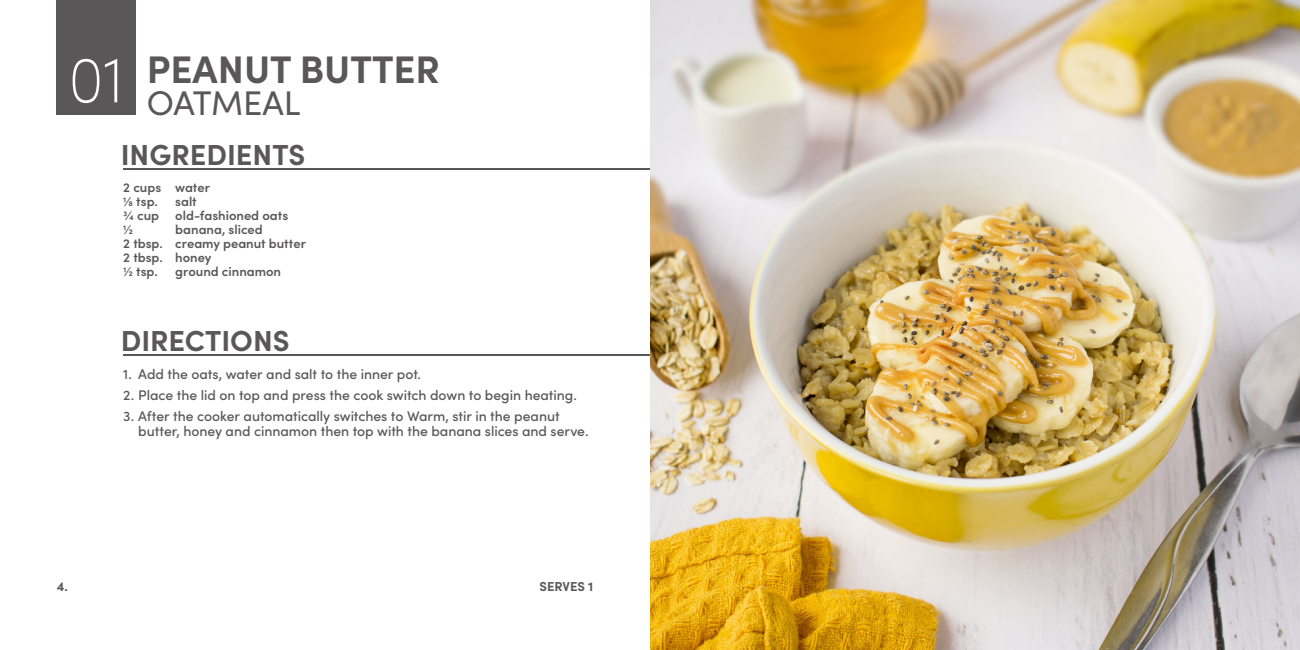
<style>
.page{position:relative;width:1300px;height:650px;background:#fff}
.page>*{position:absolute;margin:0;border:0;box-sizing:border-box;transform-origin:0 0}
.t1{font:200 64.9px "Sofia Pro";color:#fff;scale:.89 1}
.t2{font:700 38.5px "Sofia Pro";color:#595757}
.t3{font:34.2px "Sofia Pro";letter-spacing:-.005em;color:#595757}
.t4{font:700 29px "Sofia Pro";color:#595757}
.t5{font:500 14px/15px "Sofia Pro";letter-spacing:-.005em;color:#595757}
.t6{font:600 13px/14px "Sofia Pro";color:#595757}
.t7{font:700 13px "Sofia Pro";color:#595757}
</style>
<div class="page">
<hr style="left:123px;top:168px;width:528px;height:2px;background:#595757">
<div style="left:57px;top:0;width:79px;height:115px;background:#595757"></div>
<hr style="left:123px;top:354px;width:528px;height:2px;background:#595757">
<img style="left:651px;top:0;width:649px;height:650px">
<h1 class="t1" style="left:69px;top:33px;width:64px">01</h1>
<h2 class="t2" style="left:147px;top:40px;width:295px">PEANUT BUTTER</h2>
<h3 class="t3" style="left:147px;top:78px;width:156px">OATMEAL</h3>
<h3 class="t4" style="left:121px;top:132px;width:186px">INGREDIENTS</h3>
<p class="t6" style="left:123px;top:179px;width:88px">2 cups water<br>1/8 tsp.</p>
<p class="t6" style="left:123px;top:193px;width:166px;text-indent:52px">salt<br>¾ cup old-fashioned oats<br>1/2</p>
<p class="t6" style="left:123px;top:221px;width:184px;text-indent:52px">banana, sliced<br>2 tbsp. creamy peanut butter<br>2 tbsp. honey<br>½ tsp.</p>
<p class="t6" style="left:175px;top:263px;width:107px">ground cinnamon</p>
<h3 class="t4" style="left:121px;top:319px;width:170px">DIRECTIONS</h3>
<p class="t5" style="left:123px;top:365px;width:299px">1. Add the oats, water and salt to the inner pot.</p>
<p class="t5" style="left:123px;top:386px;width:455px">2. Place the lid on top and press the cook switch down to begin heating.</p>
<p class="t5" style="left:138px;top:407px;width:452px;text-indent:-15px">3. After the cooker automatically switches to Warm, stir in the peanut butter, honey and cinnamon then top with the banana slices and serve.</p>
<p class="t7" style="left:57px;top:577px;width:13px">4.</p>
<p class="t7" style="left:540px;top:577px;width:55px">SERVES 1</p>
</div>
